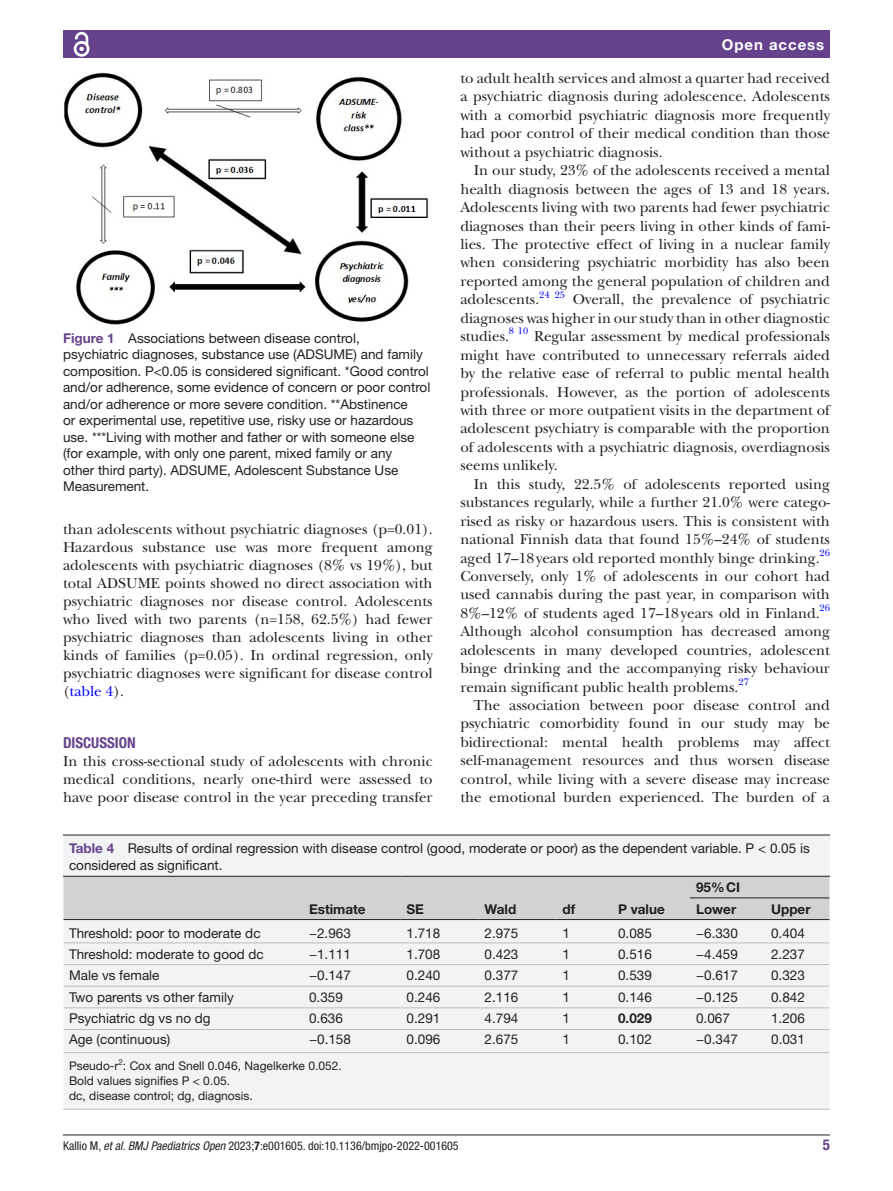
<style>
.page{position:relative;width:893px;height:1191px;background:#fff}
.page>*{position:absolute;margin:0;border:0;box-sizing:border-box;transform-origin:0 0}
.t1{font:15px/18.5px "New Baskerville";color:#231f20;text-align:justify}
.t2{font:700 condensed 15px "Helvetica Neue LT Std";color:#66428c}
.t3{font:700 15px "Helvetica Neue LT Std";letter-spacing:.065em;color:#fff}
.t4{font:13.5px/16.5px "Helvetica Neue LT Std";color:#231f20}
.t5{font:700 13.5px/21.6px "Helvetica Neue LT Std";color:#231f20}
.t6{font:12px/15px "Helvetica Neue LT Std";color:#231f20}
.t7{font:condensed 12px "Helvetica Neue LT Std";color:#231f20}
.t8{font:9.9px "New Baskerville";color:#00f}
.t9{font:7.95px "Helvetica Neue LT Std";color:#231f20}
.s1{font-weight:700;color:#66428c}
.s2{color:#00f}
.s3{font-style:italic}
.s4{font-weight:700}
</style>
<div class="page">
<hr style="left:63px;top:1134px;width:767px;height:1px;background:#231f20">
<div style="left:63px;top:31px;width:767px;height:27px;background:#66428c"></div>
<svg style="left:73px;top:31px;width:17px;height:26px"></svg>
<img style="left:64px;top:73px;width:365px;height:251px">
<div style="left:63px;top:835px;width:767px;height:274px;background:#f2f3f4"></div>
<hr style="left:63px;top:834px;width:767px;height:1px;background:#231f20">
<hr style="left:303px;top:1052px;width:97px;height:1px;background:#bcbdc0">
<hr style="left:400px;top:1052px;width:78px;height:1px;background:#bcbdc0">
<hr style="left:478px;top:1052px;width:78px;height:1px;background:#bcbdc0">
<hr style="left:556px;top:1052px;width:56px;height:1px;background:#bcbdc0">
<hr style="left:612px;top:1052px;width:78px;height:1px;background:#bcbdc0">
<hr style="left:690px;top:1052px;width:75px;height:1px;background:#bcbdc0">
<hr style="left:63px;top:1052px;width:240px;height:1px;background:#bcbdc0">
<hr style="left:765px;top:1052px;width:65px;height:1px;background:#bcbdc0">
<hr style="left:63px;top:1109px;width:240px;height:1px;background:#bcbdc0">
<hr style="left:303px;top:1109px;width:97px;height:1px;background:#bcbdc0">
<hr style="left:400px;top:1109px;width:78px;height:1px;background:#bcbdc0">
<hr style="left:478px;top:1109px;width:78px;height:1px;background:#bcbdc0">
<hr style="left:556px;top:1109px;width:56px;height:1px;background:#bcbdc0">
<hr style="left:612px;top:1109px;width:78px;height:1px;background:#bcbdc0">
<hr style="left:690px;top:1109px;width:75px;height:1px;background:#bcbdc0">
<hr style="left:765px;top:1109px;width:65px;height:1px;background:#bcbdc0">
<hr style="left:63px;top:1052px;width:1px;height:57px;background:#fff">
<svg style="left:63px;top:876px;width:768px;height:154px"></svg>
<p class="t4" style="left:63px;top:329px;width:369px"><span class="s1">Figure 1</span> Associations between disease control,<br>psychiatric diagnoses, substance use (ADSUME) and family composition. P&lt;0.05 is considered significant. *Good control and/or adherence, some evidence of concern or poor control and/or adherence or more severe condition. **Abstinence<br>or experimental use, repetitive use, risky use or hazardous use. ***Living with mother and father or with someone else (for example, with only one parent, mixed family or any<br>other third party). ADSUME, Adolescent Substance Use Measurement.</p>
<p class="t1" style="left:63px;top:520px;width:371px;line-height:18px">than adolescents without psychiatric diagnoses (p=0.01).<br>Hazardous substance use was more frequent among adolescents with psychiatric diagnoses (8% vs 19%), but total ADSUME points showed no direct association with psychiatric diagnoses nor disease control. Adolescents who lived with two parents (n=158, 62.5%) had fewer psychiatric diagnoses than adolescents living in other kinds of families (p=0.05). In ordinal regression, only psychiatric diagnoses were significant for disease control (<span class="s2">table 4</span>).</p>
<p class="t2" style="left:63px;top:734px;width:74px">DISCUSSION</p>
<p class="t1" style="left:63px;top:752px;width:371px;line-height:18px">In this cross-sectional study of adolescents with chronic medical conditions, nearly one-third were assessed to have poor disease control in the year preceding transfer</p>
<p class="t3" style="left:722px;top:35px;width:104px">Open access</p>
<p class="t1" style="left:460px;top:69px;width:371px">to adult health services and almost a quarter had received a psychiatric diagnosis during adolescence. Adolescents with a comorbid psychiatric diagnosis more frequently had poor control of their medical condition than those without a psychiatric diagnosis.</p>
<p class="t1" style="left:460px;top:161px;width:371px;text-indent:14px">In our study, 23% of the adolescents received a mental health diagnosis between the ages of 13 and 18 years.<br>Adolescents living with two parents had fewer psychiatric diagnoses than their peers living in other kinds of fami&shy;lies. The protective effect of living in a nuclear family when considering psychiatric morbidity has also been reported among the general population of children and adolescents.<sup>24</sup> <sup>25</sup></p>
<p class="t1" style="left:460px;top:290px;width:371px;text-indent:112px">Overall, the prevalence of psychiatric diagnoses was higher in our study than in other diagnostic studies.</p>
<p class="t8" style="left:509px;top:325px;width:21px">8 10</p>
<p class="t1" style="left:460px;top:327px;width:371px;text-indent:74px">Regular assessment by medical professionals might have contributed to unnecessary referrals aided by the relative ease of referral to public mental health professionals. However, as the portion of adolescents with three or more outpatient visits in the department of adolescent psychiatry is comparable with the proportion of adolescents with a psychiatric diagnosis, overdiagnosis seems unlikely.</p>
<p class="t1" style="left:460px;top:475px;width:371px;text-indent:14px">In this study, 22.5% of adolescents reported using substances regularly, while a further 21.0% were catego&shy;rised as risky or hazardous users. This is consistent with national Finnish data that found 15%–24% of students aged 17–18years old reported monthly binge drinking.<sup>26<br></sup>Conversely, only 1% of adolescents in our cohort had used cannabis during the past year, in comparison with 8%–12% of students aged 17–18years old in Finland.<sup>26<br></sup>Although alcohol consumption has decreased among adolescents in many developed countries, adolescent binge drinking and the accompanying risky behaviour remain significant public health problems.</p>
<p class="t8" style="left:738px;top:676px;width:12px">27</p>
<p class="t1" style="left:460px;top:696px;width:371px;text-indent:14px">The association between poor disease control and psychiatric comorbidity found in our study may be bidirectional: mental health problems may affect self-management resources and thus worsen disease control, while living with a severe disease may increase the emotional burden experienced. The burden of a</p>
<p class="t4" style="left:69px;top:840px;width:742px"><span class="s1">Table 4</span> Results of ordinal regression with disease control (good, moderate or poor) as the dependent variable. P &lt; 0.05 is considered as significant.</p>
<p class="t5" style="left:309px;top:897px;width:58px">Estimate</p>
<p class="t5" style="left:406px;top:897px;width:19px">SE</p>
<p class="t5" style="left:484px;top:897px;width:33px">Wald</p>
<p class="t5" style="left:563px;top:897px;width:14px">df</p>
<p class="t5" style="left:618px;top:897px;width:48px">P value</p>
<p class="t5" style="left:696px;top:876px;width:46px">95%CI<br>Lower</p>
<p class="t5" style="left:771px;top:897px;width:41px">Upper</p>
<p class="t4" style="left:69px;top:925px;width:193px">Threshold: poor to moderate dc</p>
<p class="t4" style="left:309px;top:925px;width:43px">−2.963</p>
<p class="t4" style="left:407px;top:925px;width:35px">1.718</p>
<p class="t4" style="left:485px;top:925px;width:35px">2.975</p>
<p class="t4" style="left:563px;top:925px;width:9px">1</p>
<p class="t4" style="left:618px;top:925px;width:35px">0.085</p>
<p class="t4" style="left:696px;top:925px;width:43px">−6.330</p>
<p class="t4" style="left:771px;top:925px;width:35px">0.404</p>
<p class="t4" style="left:69px;top:945px;width:196px">Threshold: moderate to good dc</p>
<p class="t4" style="left:309px;top:945px;width:43px">−1.111</p>
<p class="t4" style="left:407px;top:945px;width:35px">1.708</p>
<p class="t4" style="left:485px;top:945px;width:35px">0.423</p>
<p class="t4" style="left:563px;top:945px;width:9px">1</p>
<p class="t4" style="left:618px;top:945px;width:35px">0.516</p>
<p class="t4" style="left:696px;top:945px;width:43px">−4.459</p>
<p class="t4" style="left:771px;top:945px;width:35px">2.237</p>
<p class="t4" style="left:69px;top:967px;width:92px">Male vs female</p>
<p class="t4" style="left:309px;top:967px;width:43px">−0.147</p>
<p class="t4" style="left:407px;top:967px;width:35px">0.240</p>
<p class="t4" style="left:485px;top:967px;width:35px">0.377</p>
<p class="t4" style="left:563px;top:967px;width:9px">1</p>
<p class="t4" style="left:618px;top:967px;width:35px">0.539</p>
<p class="t4" style="left:696px;top:967px;width:43px">−0.617</p>
<p class="t4" style="left:771px;top:967px;width:35px">0.323</p>
<p class="t4" style="left:69px;top:988px;width:166px">Two parents vs other family</p>
<p class="t4" style="left:309px;top:988px;width:35px">0.359</p>
<p class="t4" style="left:407px;top:988px;width:35px">0.246</p>
<p class="t4" style="left:485px;top:988px;width:35px">2.116</p>
<p class="t4" style="left:563px;top:988px;width:9px">1</p>
<p class="t4" style="left:618px;top:988px;width:35px">0.146</p>
<p class="t4" style="left:696px;top:988px;width:43px">−0.125</p>
<p class="t4" style="left:771px;top:988px;width:35px">0.842</p>
<p class="t4" style="left:69px;top:1010px;width:143px">Psychiatric dg vs no dg</p>
<p class="t4" style="left:309px;top:1010px;width:35px">0.636</p>
<p class="t4" style="left:407px;top:1010px;width:35px">0.291</p>
<p class="t4" style="left:485px;top:1010px;width:35px">4.794</p>
<p class="t4" style="left:563px;top:1010px;width:9px">1</p>
<p class="t5" style="left:618px;top:1007px;width:35px">0.029</p>
<p class="t4" style="left:696px;top:1010px;width:35px">0.067</p>
<p class="t4" style="left:771px;top:1010px;width:35px">1.206</p>
<p class="t4" style="left:69px;top:1030px;width:103px">Age (continuous)</p>
<p class="t4" style="left:309px;top:1030px;width:43px">−0.158</p>
<p class="t4" style="left:407px;top:1030px;width:35px">0.096</p>
<p class="t4" style="left:485px;top:1030px;width:35px">2.675</p>
<p class="t4" style="left:563px;top:1030px;width:9px">1</p>
<p class="t4" style="left:618px;top:1030px;width:35px">0.102</p>
<p class="t4" style="left:696px;top:1030px;width:43px">−0.347</p>
<p class="t4" style="left:771px;top:1030px;width:35px">0.031</p>
<p class="t6" style="left:69px;top:1058px;width:274px">Pseudo-r : Cox and Snell 0.046, Nagelkerke 0.052.</p>
<p class="t9" style="left:119px;top:1057px;width:6px">2</p>
<p class="t6" style="left:69px;top:1073px;width:185px">Bold values signifies P &lt; 0.05.<br>dc, disease control; dg, diagnosis.</p>
<p class="t7" style="left:63px;top:1138px;width:397px">Kallio M, <span class="s3">et al</span>. <span class="s3">BMJ Paediatrics Open</span> 2023;<span class="s4">7</span>:e001605. doi:10.1136/bmjpo-2022-001605</p>
<p class="t2" style="left:823px;top:1135px;width:9px">5</p>
</div>
